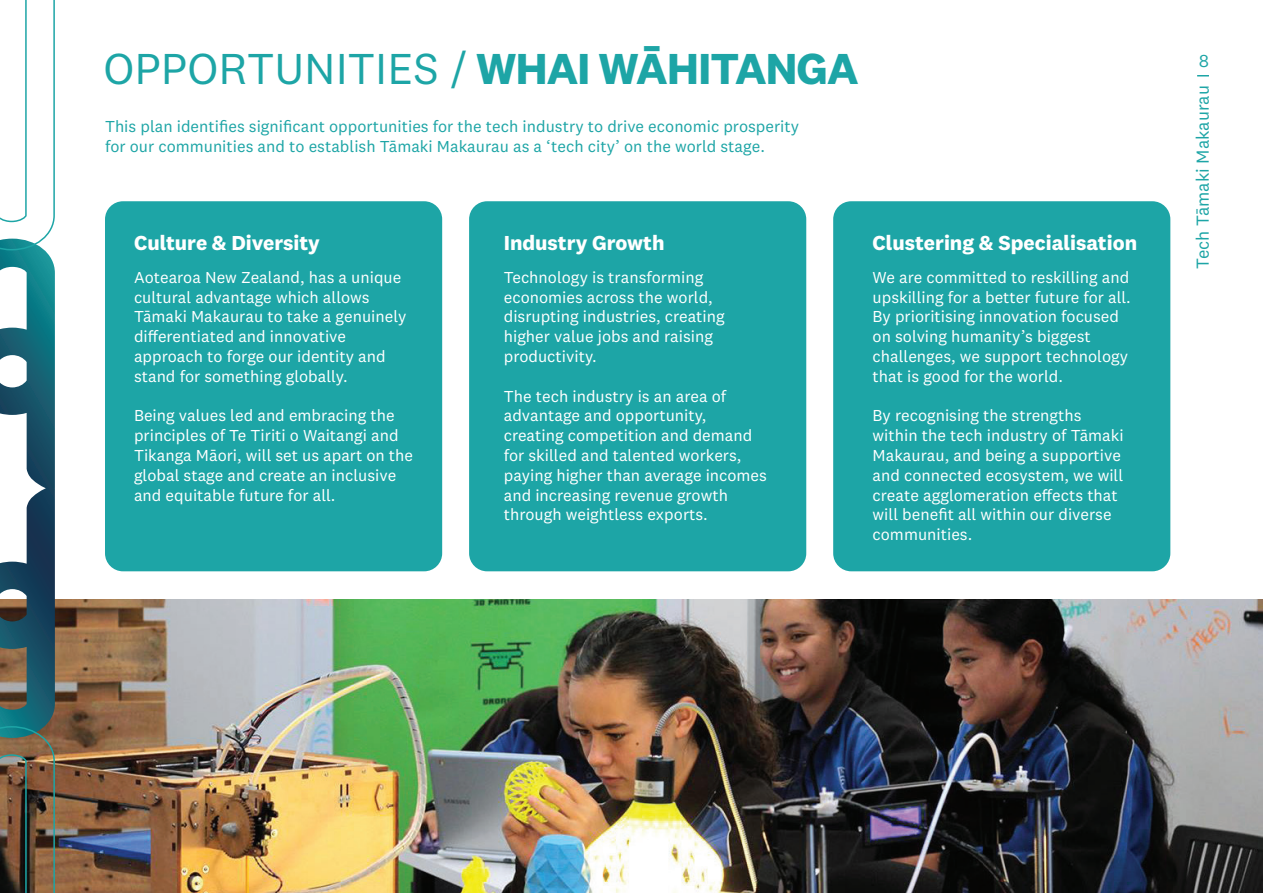
<style>
.page{position:relative;width:1263px;height:893px;background:#fff}
.page>*{position:absolute;margin:0;border:0;box-sizing:border-box;transform-origin:0 0}
.t1{font:45px "National 2";color:#1da5a6}
.t2{font:700 21px "National 2";color:#fff}
.t3{font:18px "National 2";color:#1da5a6}
.t4{font:16.5px/19.8px "National 2";color:#fff}
.t5{font:16.5px/19.8px "National 2";color:#1da5a6}
.s1{font-weight:700}
</style>
<div class="page">
<svg style="left:1197px;top:75px;width:12px;height:2px"></svg>
<div style="left:105px;top:201px;width:337px;height:370px;background:#1da5a6;border-radius:18px"></div>
<div style="left:469px;top:201px;width:337px;height:370px;background:#1da5a6;border-radius:18px"></div>
<div style="left:833px;top:201px;width:337px;height:370px;background:#1da5a6;border-radius:18px"></div>
<img style="left:56px;top:599px;width:1207px;height:294px">
<svg style="left:0;top:0;width:56px;height:893px"></svg>
<h1 class="t1" style="left:104px;top:42px;width:756px">OPPORTUNITIES / <span class="s1">WHAI WĀHITANGA</span></h1>
<p class="t5" style="left:105px;top:116px;width:696px">This plan identifies significant opportunities for the tech industry to drive economic prosperity for our communities and to establish Tāmaki Makaurau as a ‘tech city’ on the world stage.</p>
<p class="t2" style="left:134px;top:229px;width:187px">Culture &amp; Diversity</p>
<p class="t4" style="left:134px;top:267px;width:274px">Aotearoa New Zealand, has a unique cultural advantage which allows Tāmaki Makaurau to take a genuinely differentiated and innovative approach to forge our identity and stand for something globally.</p>
<p class="t4" style="left:134px;top:406px;width:281px">Being values led and embracing the principles of Te Tiriti o Waitangi and Tikanga Māori, will set us apart on the global stage and create an inclusive and equitable future for all.</p>
<p class="t2" style="left:504px;top:229px;width:162px">Industry Growth</p>
<p class="t4" style="left:504px;top:267px;width:222px">Technology is transforming economies across the world, disrupting industries, creating higher value jobs and raising productivity.</p>
<p class="t4" style="left:504px;top:386px;width:265px">The tech industry is an area of advantage and opportunity, creating competition and demand for skilled and talented workers, paying higher than average incomes and increasing revenue growth through weightless exports.</p>
<p class="t2" style="left:873px;top:229px;width:266px">Clustering &amp; Specialisation</p>
<p class="t4" style="left:873px;top:267px;width:260px">We are committed to reskilling and upskilling for a better future for all.<br>By prioritising innovation focused on solving humanity’s biggest challenges, we support technology that is good for the world.</p>
<p class="t4" style="left:873px;top:406px;width:253px">By recognising the strengths within the tech industry of Tāmaki<br>Makaurau, and being a supportive and connected ecosystem, we will create agglomeration effects that will benefit all within our diverse communities.</p>
<p class="t3" style="left:1199px;top:50px;width:12px">8</p>
<p class="t3" style="left:1192px;top:269px;width:185px;rotate:-90deg">Tech Tāmaki Makaurau</p>
</div>
